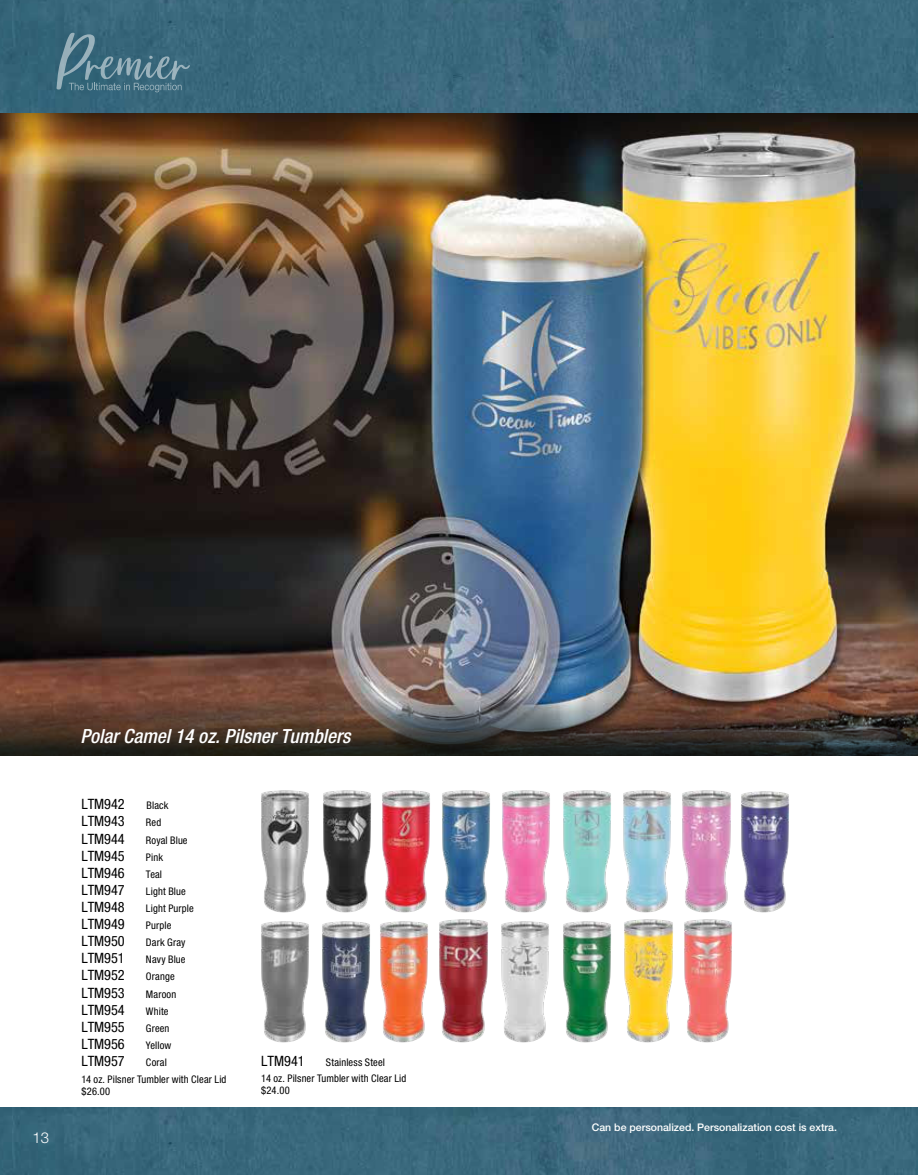
<style>
.page{position:relative;width:918px;height:1175px;background:#fff}
.page>*{position:absolute;margin:0;border:0;box-sizing:border-box;transform-origin:0 0}
.t1{font:italic 500 condensed 19.5px "Helvetica Neue LT Std";color:#fff}
.t2{font:300 15px "Helvetica Neue LT Std";color:#fff}
.t3{font:condensed 14.25px "Helvetica Neue LT Std";color:#000}
.t4{font:condensed 10.5px/16.5px "Helvetica Neue LT Std";letter-spacing:.015em;color:#000;text-align:center}
.t5{font:500 10.5px "Helvetica Neue LT Std";color:#fff}
</style>
<div class="page">
<img style="left:0;top:159px;width:918px;height:491px">
<img style="left:0;top:1107px;width:918px;height:67px">
<svg style="left:0;top:112px;width:918px;height:47px;background:#5c4630"></svg>
<img style="left:0;top:0;width:918px;height:112px">
<svg style="left:56px;top:32px;width:134px;height:60px;background:#4a7587"></svg>
<img style="left:439px;top:919px;width:49px;height:123px">
<img style="left:624px;top:919px;width:49px;height:123px">
<img style="left:684px;top:919px;width:48px;height:123px">
<img style="left:623px;top:790px;width:48px;height:122px">
<img style="left:682px;top:790px;width:49px;height:122px">
<img style="left:741px;top:791px;width:48px;height:121px">
<img style="left:261px;top:921px;width:48px;height:121px">
<img style="left:261px;top:790px;width:48px;height:122px">
<img style="left:323px;top:790px;width:48px;height:122px">
<img style="left:442px;top:790px;width:48px;height:122px">
<img style="left:502px;top:790px;width:48px;height:122px">
<img style="left:563px;top:790px;width:48px;height:122px">
<img style="left:322px;top:921px;width:48px;height:121px">
<img style="left:380px;top:921px;width:48px;height:121px">
<img style="left:501px;top:921px;width:48px;height:121px">
<img style="left:563px;top:921px;width:48px;height:121px">
<img style="left:382px;top:790px;width:48px;height:122px">
<img style="left:0;top:650px;width:918px;height:105px">
<h2 class="t2" style="left:33px;top:1128px;width:18px">13</h2>
<h1 class="t1" style="left:80px;top:724px;width:272px">Polar Camel 14 oz. Pilsner Tumblers</h1>
<h3 class="t3" style="left:81px;top:796px;width:45px">LTM942</h3>
<p class="t4" style="left:147px;top:797px;width:23px">Black</p>
<h3 class="t3" style="left:81px;top:813px;width:45px">LTM943</h3>
<p class="t4" style="left:146px;top:814px;width:17px">Red</p>
<h3 class="t3" style="left:81px;top:830px;width:45px">LTM944</h3>
<p class="t4" style="left:146px;top:831px;width:43px">Royal Blue</p>
<h3 class="t3" style="left:81px;top:847px;width:45px">LTM945</h3>
<p class="t4" style="left:146px;top:848px;width:19px">Pink</p>
<h3 class="t3" style="left:81px;top:864px;width:45px">LTM946</h3>
<p class="t4" style="left:146px;top:865px;width:18px">Teal</p>
<h3 class="t3" style="left:81px;top:881px;width:45px">LTM947</h3>
<p class="t4" style="left:146px;top:883px;width:41px">Light Blue</p>
<h3 class="t3" style="left:81px;top:898px;width:45px">LTM948</h3>
<p class="t4" style="left:146px;top:900px;width:49px">Light Purple</p>
<h3 class="t3" style="left:81px;top:915px;width:45px">LTM949</h3>
<p class="t4" style="left:146px;top:917px;width:27px">Purple</p>
<h3 class="t3" style="left:81px;top:933px;width:45px">LTM950</h3>
<p class="t4" style="left:146px;top:934px;width:41px">Dark Gray</p>
<h3 class="t3" style="left:81px;top:950px;width:45px">LTM951</h3>
<p class="t4" style="left:146px;top:951px;width:41px">Navy Blue</p>
<h3 class="t3" style="left:81px;top:967px;width:45px">LTM952</h3>
<p class="t4" style="left:146px;top:968px;width:30px">Orange</p>
<h3 class="t3" style="left:81px;top:984px;width:45px">LTM953</h3>
<p class="t4" style="left:146px;top:985px;width:32px">Maroon</p>
<h3 class="t3" style="left:81px;top:1001px;width:45px">LTM954</h3>
<p class="t4" style="left:146px;top:1002px;width:24px">White</p>
<h3 class="t3" style="left:81px;top:1018px;width:45px">LTM955</h3>
<p class="t4" style="left:146px;top:1019px;width:25px">Green</p>
<h3 class="t3" style="left:81px;top:1035px;width:45px">LTM956</h3>
<p class="t4" style="left:146px;top:1036px;width:27px">Yellow</p>
<h3 class="t3" style="left:81px;top:1052px;width:45px">LTM957</h3>
<p class="t4" style="left:81px;top:1054px;width:147px">Coral<br>14 oz. Pilsner Tumbler with Clear Lid</p>
<p class="t4" style="left:81px;top:1082px;width:30px">$26.00</p>
<h3 class="t3" style="left:261px;top:1052px;width:45px">LTM941</h3>
<p class="t4" style="left:261px;top:1053px;width:147px;text-align:left;text-indent:65px">Stainless Steel<br>14 oz. Pilsner Tumbler with Clear Lid</p>
<p class="t4" style="left:261px;top:1082px;width:30px">$24.00</p>
<p class="t5" style="left:592px;top:1120px;width:247px">Can be personalized. Personalization cost is extra.</p>
</div>
